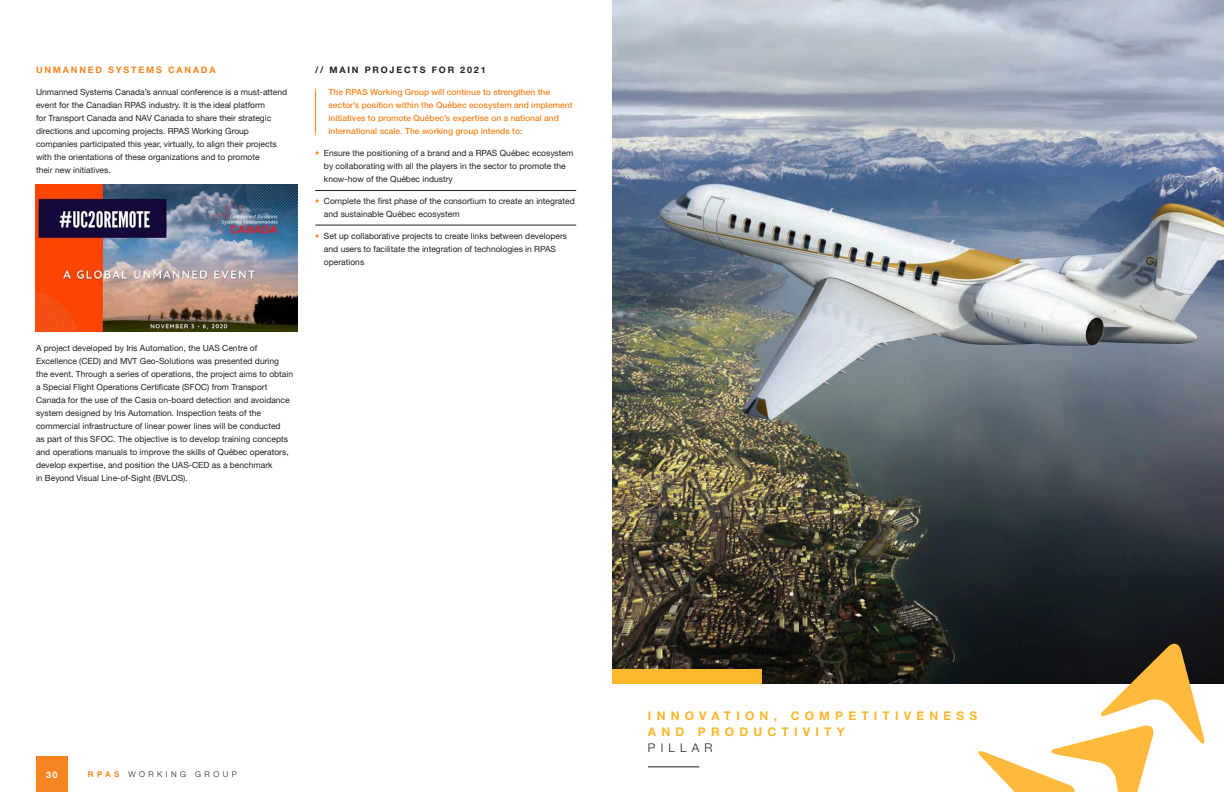
<style>
.page{position:relative;width:1224px;height:792px;background:#fff}
.page>*{position:absolute;margin:0;border:0;box-sizing:border-box;transform-origin:0 0}
.TITRE_PILLIER{font:700 12px/16px "Helvetica Neue";letter-spacing:.43em;color:#fcb72e}
.SOUS_TITRE{font:700 9px "Helvetica Neue";letter-spacing:.2em;color:#f58520}
.SOUS_TITRE_H1{font:700 9px "Helvetica Neue";letter-spacing:.2em;color:#231f20}
.t1{font:700 9px "Helvetica Neue";color:#fff}
.TEXTE_COURANT_8_5{font:8.5px/13px "Helvetica Neue";color:#231f20}
.Highlight_de_texte{font:500 8.5px/13px "Helvetica Neue";color:#f58520}
.t2{font:300 8px "Helvetica Neue";letter-spacing:.43em;color:#231f20}
.s1{color:#f58520}
.s2{font-weight:700;color:#f58520}
.s3{font-weight:300;color:#231f20}
</style>
<div class="page">
<div style="left:36px;top:756px;width:32px;height:36px;background:#f58520"></div>
<img style="left:36px;top:184px;width:261px;height:147px">
<hr style="left:315px;top:190px;width:261px;height:1px;background:#231f20">
<hr style="left:315px;top:225px;width:261px;height:1px;background:#231f20">
<img style="left:612px;top:0;width:612px;height:684px">
<hr style="left:648px;top:767px;width:51px;height:1px;background:#231f20">
<div style="left:612px;top:670px;width:150px;height:14px;background:#fcb72e"></div>
<svg style="left:976px;top:642px;width:230px;height:150px"></svg>
<hr style="left:315px;top:89px;width:1px;height:46px;background:#f58520">
<p class="SOUS_TITRE" style="left:36px;top:65px;width:181px">UNMANNED SYSTEMS CANADA</p>
<p class="TEXTE_COURANT_8_5" style="left:36px;top:86px;width:253px">Unmanned Systems Canada’s annual conference is a must-attend event for the Canadian RPAS industry. It is the ideal platform<br>for Transport Canada and NAV Canada to share their strategic directions and upcoming projects. RPAS Working Group companies participated this year, virtually, to align their projects with the orientations of these organizations and to promote<br>their new initiatives.</p>
<p class="SOUS_TITRE_H1" style="left:315px;top:65px;width:172px">// MAIN PROJECTS FOR 2021</p>
<p class="Highlight_de_texte" style="left:328px;top:86px;width:246px">The RPAS Working Group will continue to strengthen the sector’s position within the Québec ecosystem and implement initiatives to promote Québec’s expertise on a national and international scale. The working group intends to:</p>
<p class="TEXTE_COURANT_8_5" style="left:324px;top:147px;width:251px;text-indent:-9px"><span class="s1">•</span> Ensure the positioning of a brand and a RPAS Québec ecosystem by collaborating with all the players in the sector to promote the know-how of the Québec industry</p>
<p class="TEXTE_COURANT_8_5" style="left:324px;top:195px;width:252px;text-indent:-9px"><span class="s1">•</span> Complete the first phase of the consortium to create an integrated and sustainable Québec ecosystem</p>
<p class="TEXTE_COURANT_8_5" style="left:324px;top:230px;width:245px;text-indent:-9px"><span class="s1">•</span> Set up collaborative projects to create links between developers and users to facilitate the integration of technologies in RPAS operations</p>
<p class="TEXTE_COURANT_8_5" style="left:36px;top:342px;width:259px">A project developed by Iris Automation, the UAS Centre of Excellence (CED) and MVT Geo-Solutions was presented during the event. Through a series of operations, the project aims to obtain a Special Flight Operations Certificate (SFOC) from Transport Canada for the use of the Casia on-board detection and avoidance system designed by Iris Automation. Inspection tests of the commercial infrastructure of linear power lines will be conducted<br>as part of this SFOC. The objective is to develop training concepts and operations manuals to improve the skills of Québec operators, develop expertise, and position the UAS-CED as a benchmark<br>in Beyond Visual Line-of-Sight (BVLOS).</p>
<p class="t1" style="left:46px;top:769px;width:13px">30</p>
<p class="t2" style="left:88px;top:769px;width:150px"><span class="s2">RPAS</span> WORKING GROUP</p>
<p class="TITRE_PILLIER" style="left:648px;top:708px;width:331px">INNOVATION, COMPETITIVENESS<br>AND PRODUCTIVITY<br><span class="s3">PILLAR</span></p>
</div>
